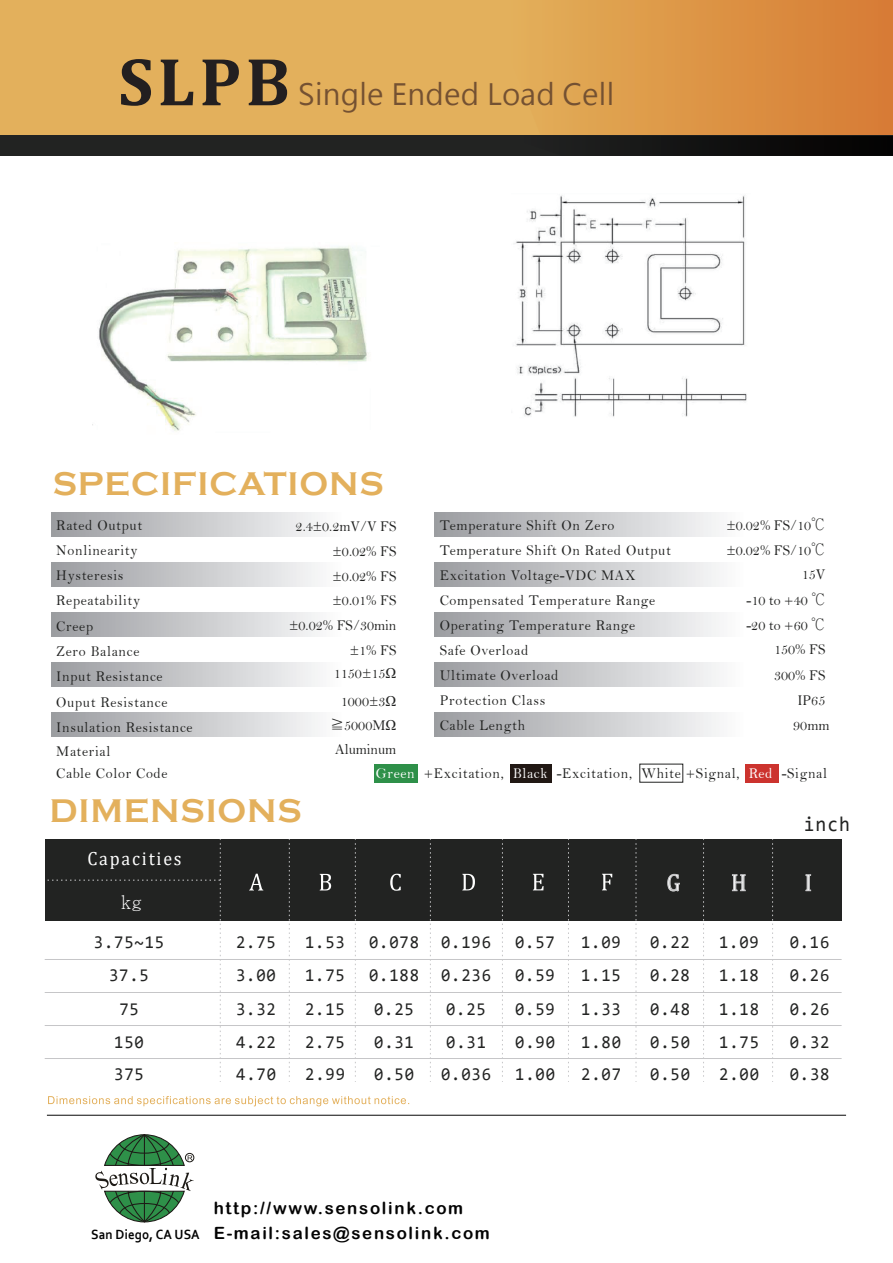
<style>
.page{position:relative;width:893px;height:1263px;background:#fff}
.page>*{position:absolute;margin:0;border:0;box-sizing:border-box;transform-origin:0 0}
.t1{font:700 68.55px "Cambria";color:#231f20}
.t2{font:700 33.75px "Copperplate Gothic";letter-spacing:.025em;color:#e3b05c}
.t3{font:29.1px "Microsoft Jheng Hei";letter-spacing:.01em;color:#745132}
.t4{font:24px "Cambria Math";color:#fff;scale:.94 1}
.t5{font:21px "Consolas";color:#222322;scale:.94 1}
.t6{font:19.05px "Cambria Math";letter-spacing:.1em;color:#fff;scale:.94 1}
.t7{font:300 19.05px "Adobe Ming Std";color:#fff;scale:.94 1}
.t8{font:18px "Consolas";letter-spacing:.05em;color:#222322;scale:.94 1}
.t9{font:16.95px/25px "Arial Rounded MT Bold";letter-spacing:.1em;color:#030303}
.t10{font:15px/25.3px "Bell";letter-spacing:.05em;color:#222322;scale:.94 1}
.t11{font:15px/25px "Bell";color:#222322;scale:.94 1}
.s1{font-family:"Adobe Ming Std";font-weight:300}
.s2{color:#fff}
.s3{font-family:"Corbel";font-weight:700;font-size:13.95px}
</style>
<div class="page">
<div style="left:0;top:0;width:893px;height:139px;background:#e3b05c"></div>
<svg style="left:487px;top:0;width:406px;height:136px"></svg>
<div style="left:0;top:136px;width:893px;height:20px;background:#222322"></div>
<svg style="left:642px;top:136px;width:251px;height:20px"></svg>
<div style="left:433px;top:512px;width:409px;height:24px;background:linear-gradient(to right,#9fa0a4,#fff)"></div>
<div style="left:51px;top:512px;width:382px;height:24px;background:linear-gradient(to right,#9fa0a4,#fff)"></div>
<div style="left:433px;top:562px;width:409px;height:24px;background:linear-gradient(to right,#9fa0a4,#fff)"></div>
<div style="left:51px;top:562px;width:382px;height:24px;background:linear-gradient(to right,#9fa0a4,#fff)"></div>
<div style="left:433px;top:612px;width:409px;height:24px;background:linear-gradient(to right,#9fa0a4,#fff)"></div>
<div style="left:51px;top:612px;width:382px;height:24px;background:linear-gradient(to right,#9fa0a4,#fff)"></div>
<div style="left:433px;top:662px;width:409px;height:25px;background:linear-gradient(to right,#9fa0a4,#fff)"></div>
<div style="left:51px;top:662px;width:382px;height:25px;background:linear-gradient(to right,#9fa0a4,#fff)"></div>
<div style="left:433px;top:712px;width:409px;height:25px;background:linear-gradient(to right,#9fa0a4,#fff)"></div>
<div style="left:51px;top:712px;width:382px;height:25px;background:linear-gradient(to right,#9fa0a4,#fff)"></div>
<div style="left:45px;top:839px;width:797px;height:82px;background:#222322"></div>
<svg style="left:47px;top:839px;width:174px;height:243px"></svg>
<hr style="left:47px;top:1115px;width:799px;height:1px;background:#222322">
<svg style="left:95px;top:1134px;width:99px;height:89px"></svg>
<div style="left:185px;top:1153px;width:9px;height:9px;border:1px solid #1d1a16;border-radius:50%"></div>
<hr style="left:45px;top:959px;width:797px;height:1px;background:#c6c6c8">
<svg style="left:289px;top:839px;width:1px;height:243px"></svg>
<svg style="left:355px;top:839px;width:1px;height:243px"></svg>
<svg style="left:430px;top:839px;width:1px;height:243px"></svg>
<svg style="left:502px;top:839px;width:1px;height:243px"></svg>
<svg style="left:568px;top:839px;width:1px;height:243px"></svg>
<svg style="left:636px;top:839px;width:1px;height:243px"></svg>
<svg style="left:703px;top:839px;width:1px;height:243px"></svg>
<svg style="left:772px;top:839px;width:1px;height:243px"></svg>
<svg style="left:249px;top:874px;width:14px;height:16px"></svg>
<svg style="left:320px;top:874px;width:11px;height:16px"></svg>
<svg style="left:390px;top:874px;width:11px;height:17px"></svg>
<svg style="left:462px;top:874px;width:13px;height:16px"></svg>
<svg style="left:533px;top:874px;width:11px;height:16px"></svg>
<svg style="left:602px;top:874px;width:10px;height:16px"></svg>
<svg style="left:667px;top:874px;width:13px;height:17px"></svg>
<svg style="left:732px;top:874px;width:14px;height:17px"></svg>
<svg style="left:806px;top:874px;width:5px;height:17px"></svg>
<hr style="left:45px;top:992px;width:797px;height:1px;background:#c6c6c8">
<hr style="left:45px;top:1025px;width:797px;height:1px;background:#c6c6c8">
<hr style="left:45px;top:1058px;width:797px;height:1px;background:#c6c6c8">
<svg style="left:48px;top:1096px;width:361px;height:10px"></svg>
<div style="left:375px;top:764px;width:43px;height:18px;background:#2e9049"></div>
<div style="left:511px;top:764px;width:41px;height:18px;background:#211814"></div>
<div style="left:746px;top:764px;width:33px;height:18px;background:#cc332e"></div>
<img style="left:92px;top:246px;width:277px;height:186px">
<img style="left:514px;top:195px;width:233px;height:222px">
<h1 class="t1" style="left:118px;top:33px;width:173px">SLPB</h1>
<h3 class="t3" style="left:298px;top:76px;width:318px">Single Ended Load Cell</h3>
<h2 class="t2" style="left:53px;top:465px;width:332px">SPECIFICATIONS</h2>
<p class="t10" style="left:56px;top:512px;width:93px">Rated Output</p>
<p class="t10" style="left:296px;top:513px;width:109px">2.4±0.2mV/V FS</p>
<p class="t10" style="left:333px;top:563px;width:69px">±0.02% FS</p>
<p class="t11" style="left:289px;top:613px;width:115px">±0.02% FS/30min</p>
<p class="t10" style="left:334px;top:661px;width:68px">1150±15Ω</p>
<p class="t10" style="left:56px;top:537px;width:88px">Nonlinearity</p>
<p class="t10" style="left:333px;top:538px;width:69px">±0.02% FS</p>
<p class="t10" style="left:56px;top:563px;width:91px">Hysteresis<br>Repeatability</p>
<p class="t10" style="left:333px;top:588px;width:69px">±0.01% FS</p>
<p class="t10" style="left:56px;top:613px;width:90px">Creep<br>Zero Balance</p>
<p class="t10" style="left:350px;top:637px;width:51px">±1% FS</p>
<p class="t10" style="left:56px;top:664px;width:115px">Input Resistance</p>
<p class="t10" style="left:56px;top:689px;width:147px">Ouput Resistance<br>Insulation Resistance</p>
<p class="t11" style="left:330px;top:689px;width:72px;line-height:24.6px;text-align:right">1000±3Ω <span class="s1">≧</span>5000MΩ</p>
<p class="t10" style="left:56px;top:739px;width:59px">Material</p>
<p class="t11" style="left:335px;top:737px;width:67px">Aluminum</p>
<p class="t10" style="left:440px;top:512px;width:187px">Temperature Shift On Zero</p>
<p class="t10" style="left:440px;top:537px;width:247px">Temperature Shift On Rated Output</p>
<p class="t10" style="left:440px;top:562px;width:210px">Excitation Voltage-VDC MAX</p>
<p class="t10" style="left:440px;top:587px;width:231px">Compensated Temperature Range</p>
<p class="t10" style="left:440px;top:612px;width:209px">Operating Temperature Range</p>
<p class="t10" style="left:440px;top:637px;width:128px">Safe Overload<br>Ultimate Overload<br>Protection Class<br>Cable Length</p>
<p class="t10" style="left:726px;top:512px;width:107px">±0.02% FS/10<span class="s1">℃</span></p>
<p class="t10" style="left:726px;top:537px;width:107px">±0.02% FS/10<span class="s1">℃</span></p>
<p class="t10" style="left:802px;top:562px;width:27px">15V</p>
<p class="t10" style="left:746px;top:587px;width:85px">-10 to +40 <span class="s1">℃</span></p>
<p class="t10" style="left:774px;top:637px;width:56px">150% FS</p>
<p class="t10" style="left:746px;top:612px;width:85px">-20 to +60 <span class="s1">℃</span></p>
<p class="t11" style="left:793px;top:662px;width:40px;text-indent:-19px">300% FS<br>IP65<br>90mm</p>
<p class="t10" style="left:56px;top:760px;width:120px">Cable Color Code</p>
<p class="t10" style="left:376px;top:760px;width:481px"><span class="s2">Green</span> +Excitation, <span class="s2">Black</span> -Excitation, White +Signal, <span class="s2">Red</span> -Signal</p>
<h2 class="t2" style="left:49px;top:792px;width:254px">DIMENSIONS</h2>
<p class="t6" style="left:87px;top:847px;width:102px">Capacities</p>
<h3 class="t5" style="left:804px;top:810px;width:51px">inch</h3>
<h3 class="t4" style="left:666px;top:868px;width:16px">G</h3>
<h3 class="t4" style="left:731px;top:868px;width:18px">H</h3>
<h3 class="t4" style="left:805px;top:868px;width:9px">I</h3>
<p class="t7" style="left:121px;top:892px;width:23px">kg</p>
<p class="t8" style="left:94px;top:929px;width:76px">3.75~15</p>
<p class="t8" style="left:236px;top:929px;width:44px">2.75</p>
<p class="t8" style="left:305px;top:929px;width:44px">1.53</p>
<p class="t8" style="left:369px;top:929px;width:131px">0.078 0.196</p>
<p class="t8" style="left:515px;top:929px;width:44px">0.57</p>
<p class="t8" style="left:581px;top:929px;width:44px">1.09</p>
<p class="t8" style="left:650px;top:929px;width:44px">0.22</p>
<p class="t8" style="left:719px;top:929px;width:44px">1.09</p>
<p class="t8" style="left:790px;top:929px;width:44px">0.16</p>
<p class="t8" style="left:109px;top:962px;width:44px">37.5</p>
<p class="t8" style="left:236px;top:962px;width:44px">3.00</p>
<p class="t8" style="left:305px;top:962px;width:44px">1.75</p>
<p class="t8" style="left:369px;top:962px;width:131px">0.188 0.236</p>
<p class="t8" style="left:515px;top:962px;width:44px">0.59</p>
<p class="t8" style="left:581px;top:962px;width:44px">1.15</p>
<p class="t8" style="left:650px;top:962px;width:44px">0.28</p>
<p class="t8" style="left:719px;top:962px;width:44px">1.18</p>
<p class="t8" style="left:790px;top:962px;width:44px">0.26</p>
<p class="t8" style="left:119px;top:997px;width:22px">75</p>
<p class="t8" style="left:236px;top:997px;width:44px">3.32</p>
<p class="t8" style="left:305px;top:997px;width:44px">2.15</p>
<p class="t8" style="left:374px;top:997px;width:44px">0.25</p>
<p class="t8" style="left:446px;top:997px;width:44px">0.25</p>
<p class="t8" style="left:515px;top:997px;width:44px">0.59</p>
<p class="t8" style="left:581px;top:997px;width:44px">1.33</p>
<p class="t8" style="left:650px;top:997px;width:44px">0.48</p>
<p class="t8" style="left:719px;top:997px;width:44px">1.18</p>
<p class="t8" style="left:790px;top:997px;width:44px">0.26</p>
<p class="t8" style="left:114px;top:1030px;width:33px">150</p>
<p class="t8" style="left:236px;top:1030px;width:44px">4.22</p>
<p class="t8" style="left:305px;top:1030px;width:44px">2.75</p>
<p class="t8" style="left:374px;top:1030px;width:44px">0.31</p>
<p class="t8" style="left:446px;top:1030px;width:44px">0.31</p>
<p class="t8" style="left:515px;top:1030px;width:44px">0.90</p>
<p class="t8" style="left:581px;top:1030px;width:44px">1.80</p>
<p class="t8" style="left:650px;top:1030px;width:44px">0.50</p>
<p class="t8" style="left:719px;top:1030px;width:44px">1.75</p>
<p class="t8" style="left:790px;top:1030px;width:44px">0.32</p>
<p class="t8" style="left:114px;top:1061px;width:33px">375</p>
<p class="t8" style="left:236px;top:1061px;width:44px">4.70</p>
<p class="t8" style="left:305px;top:1061px;width:44px">2.99</p>
<p class="t8" style="left:374px;top:1061px;width:44px">0.50</p>
<p class="t8" style="left:441px;top:1061px;width:55px">0.036</p>
<p class="t8" style="left:515px;top:1061px;width:44px">1.00</p>
<p class="t8" style="left:581px;top:1061px;width:44px">2.07</p>
<p class="t8" style="left:650px;top:1061px;width:44px">0.50</p>
<p class="t8" style="left:719px;top:1061px;width:44px">2.00</p>
<p class="t8" style="left:790px;top:1061px;width:44px">0.38</p>
<p class="t9" style="left:91px;top:1195px;width:400px;text-indent:123px">http://www.sensolink.com<br><span class="s3">San Diego, CA USA</span> E-mail:sales@sensolink.com</p>
</div>
